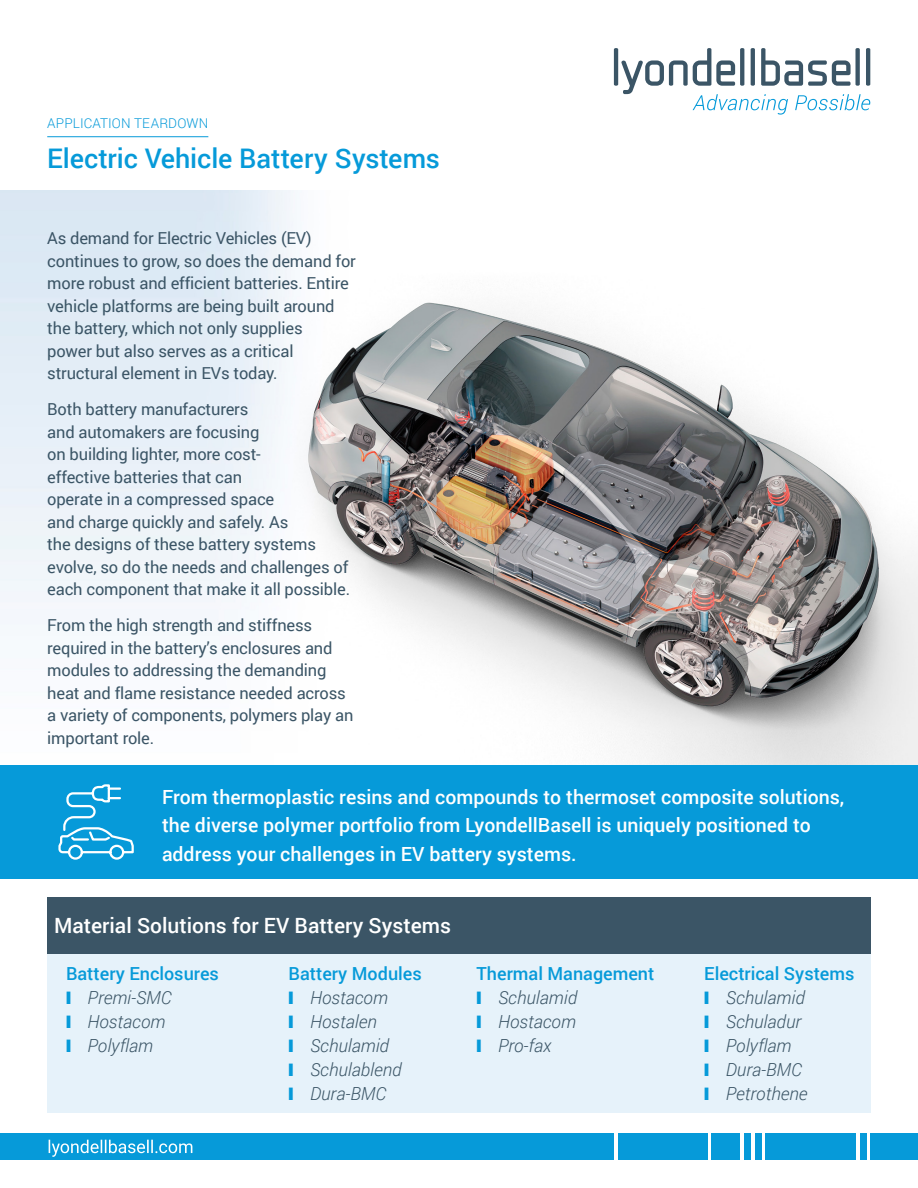
<style>
.page{position:relative;width:918px;height:1188px;background:#fff}
.page>*{position:absolute;margin:0;border:0;box-sizing:border-box;transform-origin:0 0}
.Product_Name{font:500 27px "Roboto";color:#069ad9}
.t1{font:500 21px "Roboto";color:#fff}
.t2{font:500 19.5px/28.5px "Roboto";color:#fff}
.t3{font:italic 300 18px "Roboto";color:#3b5566}
.t4{font:500 18px "Roboto";color:#069ad9}
.t5{font:16.5px/22.5px "Roboto";letter-spacing:-.01em;color:#3b5566}
.Product_Information{font:300 13.5px "Roboto";letter-spacing:.01em;color:#069ad9}
.s1{color:#069ad9}
</style>
<div class="page">
<img style="left:0;top:190px;width:918px;height:575px">
<div style="left:47px;top:954px;width:824px;height:159px;background:#e6f2fa"></div>
<hr style="left:614px;top:48px;width:4px;height:38px;background:#3b5566;border-radius:2px">
<svg style="left:621px;top:48px;width:249px;height:66px"></svg>
<div style="left:0;top:1133px;width:614px;height:27px;background:#069ad9"></div>
<div style="left:618px;top:1133px;width:89px;height:27px;background:#069ad9"></div>
<div style="left:712px;top:1133px;width:28px;height:27px;background:#069ad9"></div>
<div style="left:745px;top:1133px;width:6px;height:27px;background:#069ad9"></div>
<div style="left:755px;top:1133px;width:6px;height:27px;background:#069ad9"></div>
<div style="left:766px;top:1133px;width:90px;height:27px;background:#069ad9"></div>
<div style="left:860px;top:1133px;width:6px;height:27px;background:#069ad9"></div>
<div style="left:871px;top:1133px;width:47px;height:27px;background:#069ad9"></div>
<svg style="left:49px;top:1140px;width:143px;height:17px"></svg>
<hr style="left:47px;top:136px;width:161px;height:1px;background:#069ad9">
<div style="left:47px;top:897px;width:824px;height:57px;background:#3b5566"></div>
<div style="left:0;top:765px;width:918px;height:114px;background:#069ad9"></div>
<svg style="left:58px;top:784px;width:76px;height:76px"></svg>
<p class="Product_Information" style="left:47px;top:114px;width:163px">APPLICATION TEARDOWN</p>
<p class="Product_Name" style="left:47px;top:139px;width:394px">Electric Vehicle Battery Systems</p>
<p class="t5" style="left:47px;top:226px;width:310px">As demand for Electric Vehicles (EV) continues to grow, so does the demand for more robust and efficient batteries. Entire vehicle platforms are being built around the battery, which not only supplies<br>power but also serves as a critical structural element in EVs today.</p>
<p class="t5" style="left:47px;top:397px;width:304px">Both battery manufacturers<br>and automakers are focusing<br>on building lighter, more cost-<br>effective batteries that can<br>operate in a compressed space<br>and charge quickly and safely. As<br>the designs of these battery systems evolve, so do the needs and challenges of each component that make it all possible.</p>
<p class="t5" style="left:47px;top:613px;width:308px">From the high strength and stiffness required in the battery’s enclosures and modules to addressing the demanding heat and flame resistance needed across a variety of components, polymers play an important role.</p>
<p class="t2" style="left:162px;top:782px;width:684px">From thermoplastic resins and compounds to thermoset composite solutions, the diverse polymer portfolio from LyondellBasell is uniquely positioned to address your challenges in EV battery systems.</p>
<p class="t1" style="left:54px;top:911px;width:399px">Material Solutions for EV Battery Systems</p>
<p class="t4" style="left:66px;top:961px;width:154px">Battery Enclosures</p>
<p class="t3" style="left:66px;top:985px;width:107px"><span class="s1">❙</span> Premi-SMC</p>
<p class="t3" style="left:66px;top:1009px;width:101px"><span class="s1">❙</span> Hostacom</p>
<p class="t3" style="left:66px;top:1033px;width:89px"><span class="s1">❙</span> Polyflam</p>
<p class="t4" style="left:288px;top:961px;width:135px">Battery Modules</p>
<p class="t3" style="left:288px;top:985px;width:101px"><span class="s1">❙</span> Hostacom</p>
<p class="t3" style="left:288px;top:1009px;width:90px"><span class="s1">❙</span> Hostalen</p>
<p class="t3" style="left:288px;top:1033px;width:102px"><span class="s1">❙</span> Schulamid</p>
<p class="t3" style="left:288px;top:1057px;width:115px"><span class="s1">❙</span> Schulablend</p>
<p class="t3" style="left:288px;top:1081px;width:99px"><span class="s1">❙</span> Dura-BMC</p>
<p class="t4" style="left:477px;top:961px;width:179px">Thermal Management</p>
<p class="t3" style="left:477px;top:985px;width:102px"><span class="s1">❙</span> Schulamid</p>
<p class="t3" style="left:477px;top:1009px;width:101px"><span class="s1">❙</span> Hostacom</p>
<p class="t3" style="left:477px;top:1033px;width:76px"><span class="s1">❙</span> Pro-fax</p>
<p class="t4" style="left:704px;top:961px;width:152px">Electrical Systems</p>
<p class="t3" style="left:704px;top:985px;width:102px"><span class="s1">❙</span> Schulamid</p>
<p class="t3" style="left:704px;top:1009px;width:98px"><span class="s1">❙</span> Schuladur</p>
<p class="t3" style="left:704px;top:1033px;width:89px"><span class="s1">❙</span> Polyflam</p>
<p class="t3" style="left:704px;top:1057px;width:99px"><span class="s1">❙</span> Dura-BMC</p>
<p class="t3" style="left:704px;top:1081px;width:105px"><span class="s1">❙</span> Petrothene</p>
</div>
